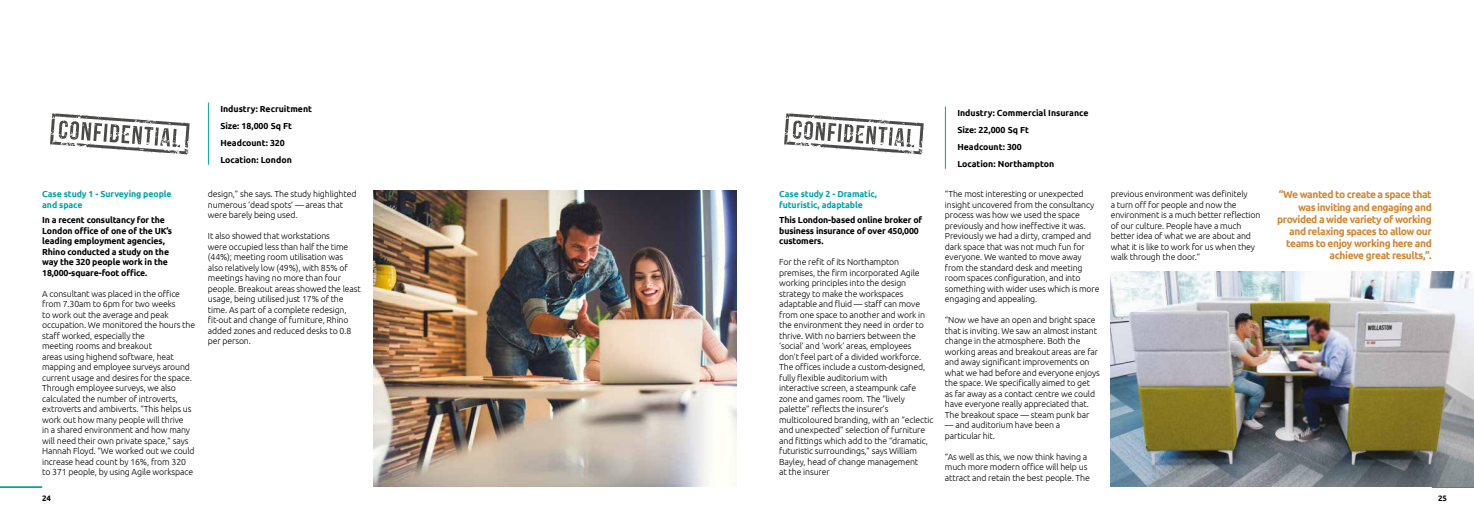
<style>
.page{position:relative;width:1474px;height:521px;background:#fff}
.page>*{position:absolute;margin:0;border:0;box-sizing:border-box;transform-origin:0 0}
.t1{font:700 10.15px/12.2px "Ubuntu";letter-spacing:-.04em;color:#cf8733;text-align:right}
.t2{font:300 8.75px/10.5px "Ubuntu";letter-spacing:-.015em;color:#000}
.t3{font:700 8.75px/10.5px "Ubuntu";letter-spacing:-.015em;color:#000}
.t4{font:700 8.75px/10.5px "Ubuntu";letter-spacing:-.01em;color:#00a3a6}
.t5{font:700 7.88px "Ubuntu";color:#000}
</style>
<div class="page">
<hr style="left:1431px;top:486px;width:42px;height:2px;background:#00a3a6">
<hr style="left:0;top:486px;width:42px;height:2px;background:#00a3a6">
<img style="left:374px;top:191px;width:363px;height:295px">
<img style="left:1110px;top:272px;width:363px;height:214px">
<hr style="left:208px;top:103px;width:1px;height:62px;background:#00a3a6">
<hr style="left:945px;top:107px;width:1px;height:62px;background:#00a3a6">
<svg style="left:784px;top:113px;width:139px;height:42px"></svg>
<svg style="left:50px;top:113px;width:140px;height:42px"></svg>
<p class="t4" style="left:42px;top:189px;width:131px">Case study 1 - Surveying people and space</p>
<p class="t3" style="left:42px;top:215px;width:131px">In a recent consultancy for the<br>London office of one of the UK’s leading employment agencies,<br>Rhino conducted a study on the way the 320 people work in the<br>18,000-square-foot office.</p>
<p class="t2" style="left:42px;top:288px;width:154px">A consultant was placed in the office from 7.30am to 6pm for two weeks<br>to work out the average and peak occupation. We monitored the hours the staff worked, especially the<br>meeting rooms and breakout<br>areas using highend software, heat mapping and employee surveys around current usage and desires for the space.<br>Through employee surveys, we also calculated the number of introverts, extroverts and ambiverts. “This helps us work out how many people will thrive<br>in a shared environment and how many will need their own private space,” says Hannah Floyd. “We worked out we could increase head count by 16%, from 320 to 371 people, by using Agile workspace</p>
<p class="t3" style="left:220px;top:100px;width:93px;line-height:17.2px">Industry: Recruitment<br>Size: 18,000 Sq Ft<br>Headcount: 320<br>Location: London</p>
<p class="t3" style="left:957px;top:104px;width:133px;line-height:17.2px">Industry: Commercial Insurance<br>Size: 22,000 Sq Ft<br>Headcount: 300<br>Location: Northampton</p>
<p class="t2" style="left:208px;top:189px;width:150px">design,” she says. The study highlighted numerous ‘dead spots’ — areas that were barely being used.</p>
<p class="t2" style="left:208px;top:231px;width:154px">It also showed that workstations<br>were occupied less than half the time (44%); meeting room utilisation was<br>also relatively low (49%), with 85% of meetings having no more than four people. Breakout areas showed the least usage, being utilised just 17% of the time. As part of a complete redesign, fit-out and change of furniture, Rhino added zones and reduced desks to 0.8 per person.</p>
<p class="t4" style="left:779px;top:189px;width:99px">Case study 2 - Dramatic, futuristic, adaptable</p>
<p class="t3" style="left:779px;top:215px;width:145px">This London-based online broker of business insurance of over 450,000 customers.</p>
<p class="t2" style="left:779px;top:257px;width:156px">For the refit of its Northampton premises, the firm incorporated Agile working principles into the design strategy to make the workspaces adaptable and fluid — staff can move from one space to another and work in the environment they need in order to thrive. With no barriers between the ‘social’ and ‘work’ areas, employees don’t feel part of a divided workforce.<br>The offices include a custom-designed, fully flexible auditorium with<br>interactive screen, a steampunk cafe zone and games room. The “lively palette” reflects the insurer’s multicoloured branding, with an “eclectic and unexpected” selection of furniture and fittings which add to the “dramatic, futuristic surroundings,” says William Bayley, head of change management<br>at the insurer</p>
<p class="t2" style="left:945px;top:189px;width:156px">“The most interesting or unexpected insight uncovered from the consultancy process was how we used the space previously and how ineffective it was.<br>Previously we had a dirty, cramped and dark space that was not much fun for everyone. We wanted to move away from the standard desk and meeting room spaces configuration, and into something with wider uses which is more engaging and appealing.</p>
<p class="t2" style="left:945px;top:315px;width:156px">“Now we have an open and bright space that is inviting. We saw an almost instant change in the atmosphere. Both the working areas and breakout areas are far and away significant improvements on what we had before and everyone enjoys the space. We specifically aimed to get as far away as a contact centre we could have everyone really appreciated that.<br>The breakout space — steam punk bar</p>
<p class="t2" style="left:945px;top:420px;width:117px">— and auditorium have been a particular hit.</p>
<p class="t2" style="left:945px;top:451px;width:146px">“As well as this, we now think having a much more modern office will help us attract and retain the best people. The</p>
<p class="t2" style="left:1110px;top:189px;width:151px">previous environment was definitely<br>a turn off for people and now the environment is a much better reflection of our culture. People have a much better idea of what we are about and what it is like to work for us when they walk through the door.”</p>
<p class="t1" style="left:1277px;top:189px;width:156px">“We wanted to create a space that was inviting and engaging and provided a wide variety of working and relaxing spaces to allow our teams to enjoy working here and achieve great results,”.</p>
<p class="t5" style="left:42px;top:493px;width:10px">24</p>
<p class="t5" style="left:1437px;top:493px;width:10px">25</p>
</div>
